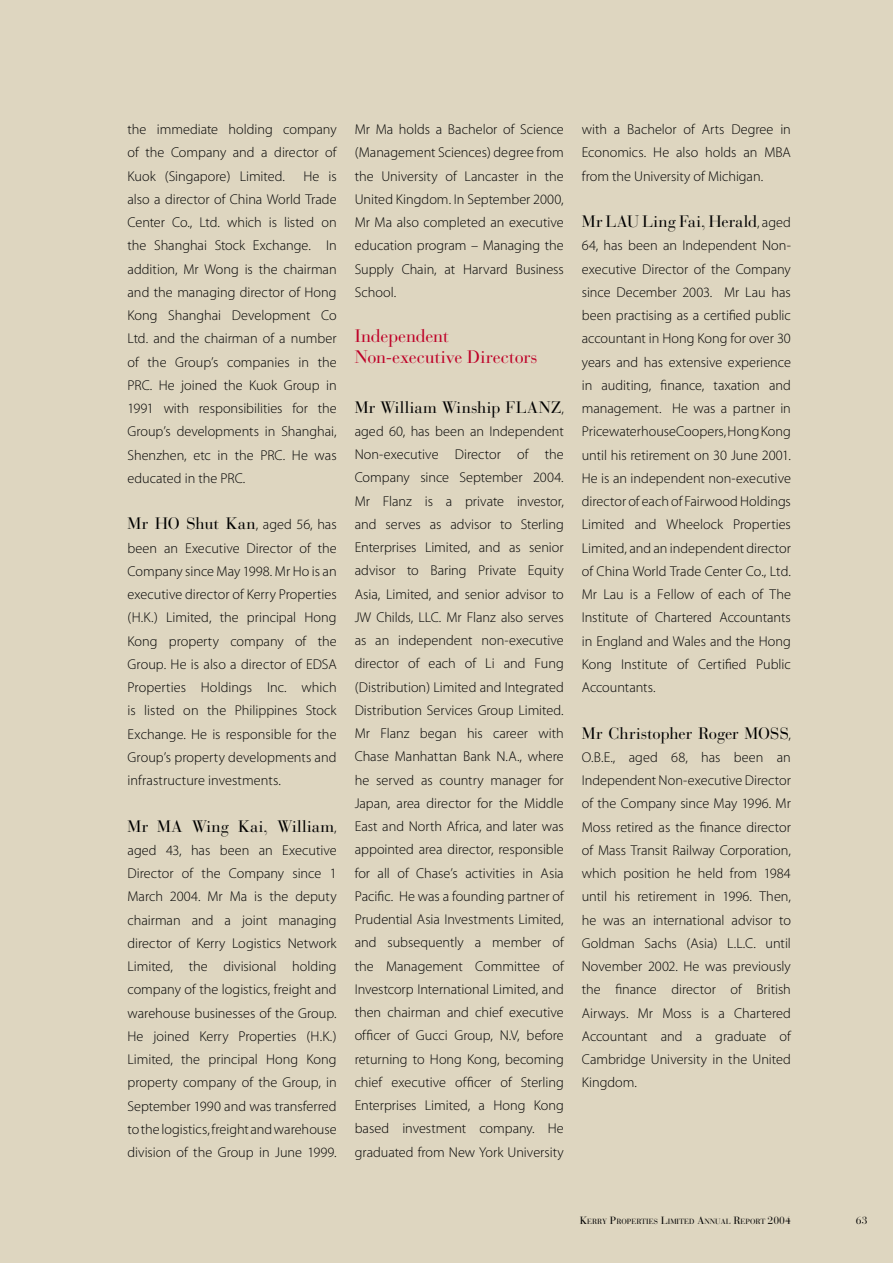
<style>
.page{position:relative;width:893px;height:1263px;background:#ded6c0}
.page>*{position:absolute;margin:0;border:0;box-sizing:border-box;transform-origin:0 0}
.t1{font:18px/21.6px "Bauer Bodoni";letter-spacing:-.01em;color:#be0027}
.t2{font:16.5px "Bauer Bodoni";letter-spacing:.01em;color:#000}
.t3{font:14.25px/23.2px "Myriad MM 215 600";color:#000;text-align:justify}
.t4{font:10.5px "Bauer Bodoni";color:#000}
.t5{font:7.5px "Bauer Bodoni";color:#000}
.s1{font-family:"Myriad MM 215 600";font-size:14.25px}
.s2{font-size:10.5px}
</style>
<div class="page">
<p class="t3" style="left:128px;top:118px;width:211px">the immediate holding company of the Company and a director of Kuok (Singapore) Limited.</p>
<p class="t3" style="left:128px;top:165px;width:211px;text-indent:176px">He is also a director of China World Trade Center Co., Ltd. which is listed on the Shanghai Stock Exchange. In addition, Mr Wong is the chairman and the managing director of Hong Kong Shanghai Development Co Ltd. and the chairman of a number of the Group’s companies in the PRC. He joined the Kuok Group in 1991 with responsibilities for the Group’s developments in Shanghai, Shenzhen, etc in the PRC. He was educated in the PRC.</p>
<p class="t2" style="left:128px;top:514px;width:211px">Mr HO Shut Kan<span class="s1">, aged 56, has</span></p>
<p class="t3" style="left:128px;top:537px;width:211px">been an Executive Director of the Company since May 1998. Mr Ho is an executive director of Kerry Properties (H.K.) Limited, the principal Hong Kong property company of the Group. He is also a director of EDSA Properties Holdings Inc. which is listed on the Philippines Stock Exchange. He is responsible for the Group’s property developments and infrastructure investments.</p>
<p class="t2" style="left:128px;top:816px;width:211px">Mr MA Wing Kai, William<span class="s1">,</span></p>
<p class="t3" style="left:128px;top:839px;width:211px">aged 43, has been an Executive Director of the Company since 1<br>March 2004. Mr Ma is the deputy chairman and a joint managing director of Kerry Logistics Network Limited, the divisional holding company of the logistics, freight and warehouse businesses of the Group.<br>He joined Kerry Properties (H.K.)<br>Limited, the principal Hong Kong property company of the Group, in September 1990 and was transferred to the logistics, freight and warehouse division of the Group in June 1999.</p>
<p class="t3" style="left:355px;top:118px;width:211px">Mr Ma holds a Bachelor of Science (Management Sciences) degree from the University of Lancaster in the United Kingdom. In September 2000, Mr Ma also completed an executive education program – Managing the Supply Chain, at Harvard Business School.</p>
<p class="t1" style="left:355px;top:325px;width:184px">Independent<br>Non-executive Directors</p>
<p class="t2" style="left:355px;top:397px;width:211px">Mr William Winship FLANZ<span class="s1">,</span></p>
<p class="t3" style="left:355px;top:420px;width:211px">aged 60, has been an Independent Non-executive Director of the Company since September 2004.<br>Mr Flanz is a private investor, and serves as advisor to Sterling Enterprises Limited, and as senior advisor to Baring Private Equity Asia, Limited, and senior advisor to JW Childs, LLC. Mr Flanz also serves as an independent non-executive director of each of Li and Fung (Distribution) Limited and Integrated Distribution Services Group Limited.<br>Mr Flanz began his career with Chase Manhattan Bank N.A., where he served as country manager for Japan, area director for the Middle East and North Africa, and later was appointed area director, responsible for all of Chase’s activities in Asia Pacific. He was a founding partner of Prudential Asia Investments Limited, and subsequently a member of the Management Committee of Investcorp International Limited, and then chairman and chief executive officer of Gucci Group, N.V, before returning to Hong Kong, becoming chief executive officer of Sterling Enterprises Limited, a Hong Kong based investment company. He graduated from New York University</p>
<p class="t3" style="left:582px;top:118px;width:211px">with a Bachelor of Arts Degree in Economics. He also holds an MBA from the University of Michigan.</p>
<p class="t2" style="left:582px;top:211px;width:211px">Mr LAU Ling Fai, Herald<span class="s1">, aged</span></p>
<p class="t3" style="left:582px;top:235px;width:211px">64, has been an Independent Non&shy;executive Director of the Company since December 2003. Mr Lau has been practising as a certified public accountant in Hong Kong for over 30 years and has extensive experience in auditing, finance, taxation and management. He was a partner in PricewaterhouseCoopers, Hong Kong until his retirement on 30 June 2001.<br>He is an independent non-executive director of each of Fairwood Holdings Limited and Wheelock Properties Limited, and an independent director of China World Trade Center Co., Ltd.<br>Mr Lau is a Fellow of each of The Institute of Chartered Accountants in England and Wales and the Hong Kong Institute of Certified Public Accountants.</p>
<p class="t2" style="left:582px;top:723px;width:211px">Mr Christopher Roger MOSS<span class="s1">,</span></p>
<p class="t3" style="left:582px;top:746px;width:211px">O.B.E., aged 68, has been an Independent Non-executive Director of the Company since May 1996. Mr Moss retired as the finance director of Mass Transit Railway Corporation, which position he held from 1984 until his retirement in 1996. Then, he was an international advisor to Goldman Sachs (Asia) L.L.C. until November 2002. He was previously the finance director of British Airways. Mr Moss is a Chartered Accountant and a graduate of Cambridge University in the United Kingdom.</p>
<p class="t5" style="left:580px;top:1217px;width:213px"><span class="s2">K</span>ERRY <span class="s2">P</span>ROPERTIES <span class="s2">L</span>IMITED <span class="s2">A</span>NNUAL <span class="s2">R</span>EPORT <span class="s2">2004</span></p>
<p class="t4" style="left:856px;top:1214px;width:13px">63</p>
</div>
